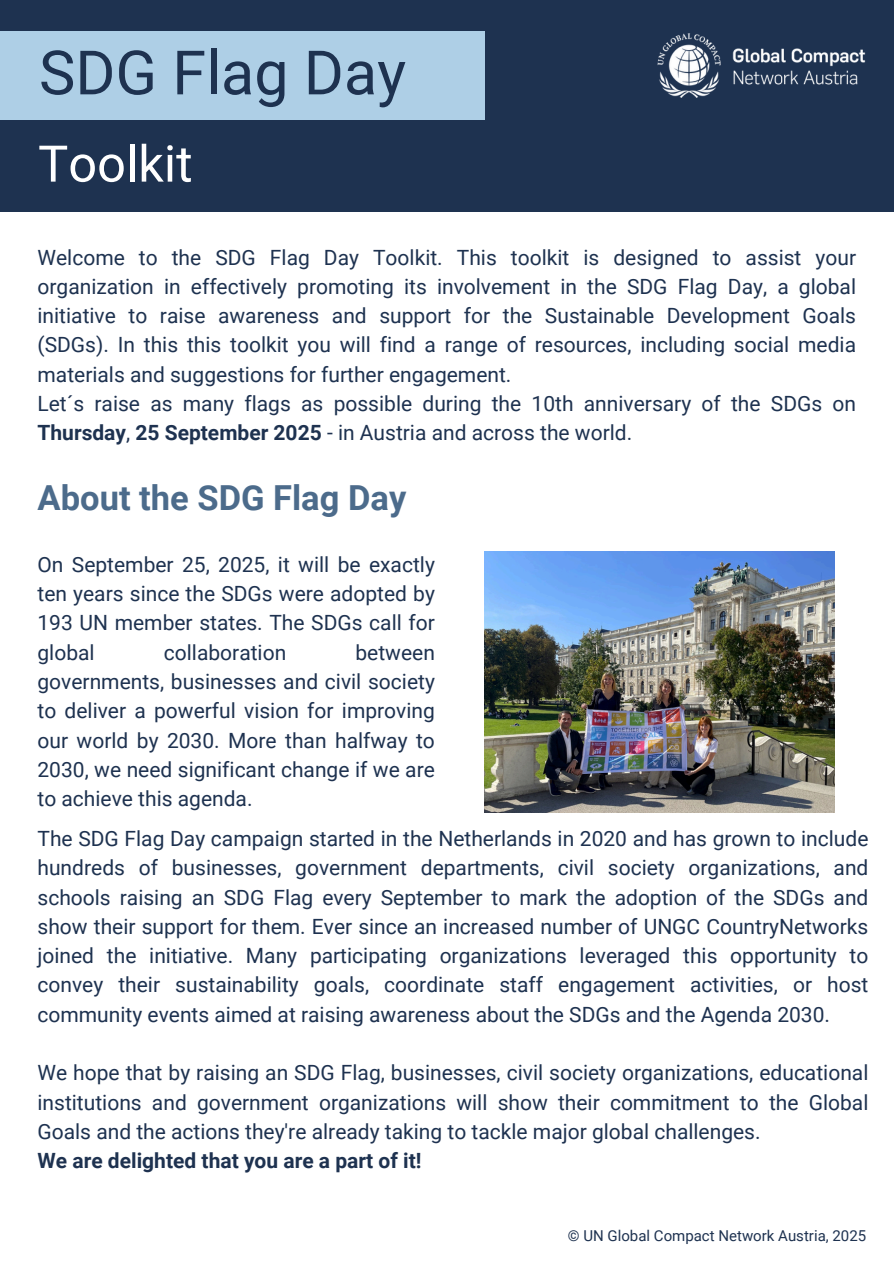
<style>
.page{position:relative;width:894px;height:1264px;background:#fff}
.page>*{position:absolute;margin:0;border:0;box-sizing:border-box;transform-origin:0 0}
.t1{font:61.2px "Roboto";color:#1e3250}
.t2{font:50.55px "Roboto";color:#fff}
.t3{font:700 34.5px "Roboto";color:#4c6b8b}
.t4{font:21px/29.2px "Roboto";color:#1e3250;text-align:justify}
.t5{font:15px "Roboto";color:#1e3250}
.s1{font-weight:700}
</style>
<div class="page">
<div style="left:0;top:0;width:893px;height:212px;background:#1e3250"></div>
<div style="left:0;top:31px;width:484px;height:89px;background:#aecfe6"></div>
<img style="left:657px;top:33px;width:209px;height:65px">
<img style="left:485px;top:551px;width:348px;height:261px">
<p class="t1" style="left:39px;top:38px;width:368px">SDG Flag Day</p>
<p class="t2" style="left:38px;top:135px;width:156px">Toolkit</p>
<h1 class="t4" style="left:37px;top:243px;width:819px;text-align:left">Welcome to the SDG Flag Day Toolkit. This toolkit is designed to assist your organization in effectively promoting its involvement in the SDG Flag Day, a global initiative to raise awareness and support for the Sustainable Development Goals (SDGs). In this this toolkit you will find a range of resources, including social media materials and suggestions for further engagement.<br>Let´s raise as many flags as possible during the 10th anniversary of the SDGs on <span class="s1">Thursday</span>, <span class="s1">25 September 2025</span> - in Austria and across the world.</h1>
<h2 class="t3" style="left:37px;top:478px;width:370px">About the SDG Flag Day</h2>
<p class="t4" style="left:37px;top:550px;width:399px">On September 25, 2025, it will be exactly ten years since the SDGs were adopted by 193 UN member states. The SDGs call for global</p>
<p class="t4" style="left:37px;top:638px;width:399px;text-indent:318px">between governments, businesses and civil society to deliver a powerful vision for improving our world by 2030. More than halfway to 2030, we need significant change if we are to achieve this agenda.</p>
<h4 class="t4" style="left:37px;top:824px;width:832px">The SDG Flag Day campaign started in the Netherlands in 2020 and has grown to include hundreds of businesses, government departments, civil society organizations, and schools raising an SDG Flag every September to mark the adoption of the SDGs and show their support for them. Ever since an increased number of UNGC CountryNetworks joined the initiative. Many participating organizations leveraged this opportunity to convey their sustainability goals, coordinate staff engagement activities, or host community events aimed at raising awareness about the SDGs and the Agenda 2030.</h4>
<h3 class="t4" style="left:37px;top:1058px;width:832px;text-align:left">We hope that by raising an SDG Flag, businesses, civil society organizations, educational institutions and government organizations will show their commitment to the Global Goals and the actions they're already taking to tackle major global challenges.<br><span class="s1">We are delighted that you are a part of it!</span></h3>
<p class="t4" style="left:164px;top:638px;width:124px">collaboration</p>
<h4 class="t5" style="left:567px;top:1226px;width:300px">© UN Global Compact Network Austria, 2025</h4>
</div>
